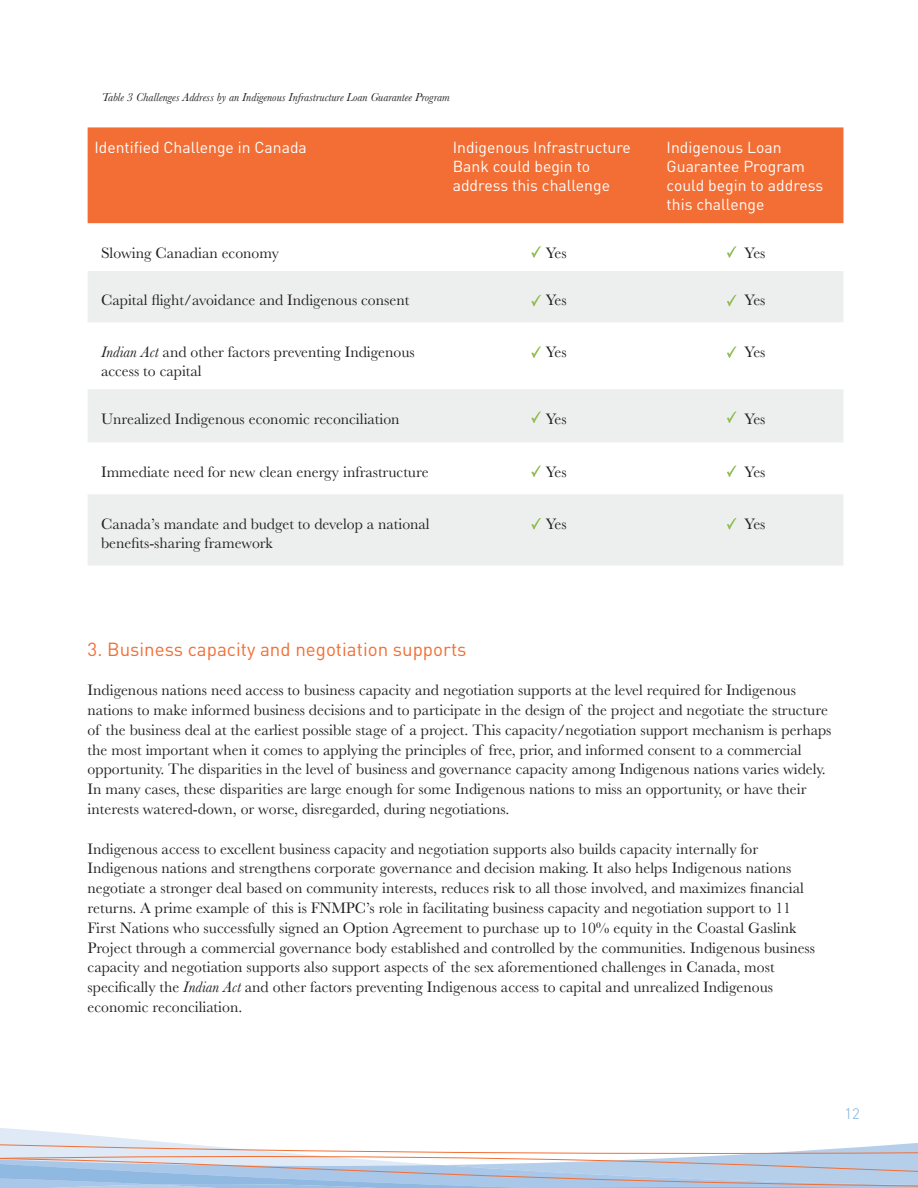
<style>
.page{position:relative;width:918px;height:1188px;background:#fff}
.page>*{position:absolute;margin:0;border:0;box-sizing:border-box;transform-origin:0 0}
.t1{font:18.75px "DINOT";color:#f26e34}
.t2{font:15.75px/19.8px "Baskerville";color:#231f20}
.t3{font:15.75px/18.9px "DINOT";color:#fff}
.t4{font:300 15px "DINOT";color:#79aede}
.t5{font:italic 12px "Baskerville";color:#231f20}
.s1{font-style:italic}
</style>
<div class="page">
<svg style="left:0;top:1128px;width:918px;height:60px"></svg>
<div style="left:88px;top:127px;width:755px;height:96px;background:#f26e34"></div>
<svg style="left:88px;top:271px;width:755px;height:295px;fill:#edefee"></svg>
<svg style="left:531px;top:246px;width:10px;height:12px"></svg>
<svg style="left:727px;top:246px;width:10px;height:12px"></svg>
<svg style="left:531px;top:295px;width:10px;height:12px"></svg>
<svg style="left:727px;top:295px;width:10px;height:12px"></svg>
<svg style="left:531px;top:346px;width:10px;height:12px"></svg>
<svg style="left:727px;top:346px;width:10px;height:12px"></svg>
<svg style="left:531px;top:411px;width:10px;height:12px"></svg>
<svg style="left:727px;top:411px;width:10px;height:12px"></svg>
<svg style="left:531px;top:465px;width:10px;height:12px"></svg>
<svg style="left:727px;top:465px;width:10px;height:12px"></svg>
<svg style="left:531px;top:518px;width:10px;height:12px"></svg>
<svg style="left:727px;top:518px;width:10px;height:12px"></svg>
<p class="t5" style="left:102px;top:89px;width:350px">Table 3 Challenges Address by an Indigenous Infrastructure Loan Guarantee Program</p>
<p class="t3" style="left:94px;top:138px;width:214px">Identified Challenge in Canada</p>
<p class="t3" style="left:453px;top:138px;width:180px">Indigenous Infrastructure<br>Bank could begin to address this challenge</p>
<p class="t3" style="left:667px;top:138px;width:158px">Indigenous Loan<br>Guarantee Program could begin to address this challenge</p>
<p class="t2" style="left:101px;top:243px;width:179px">Slowing Canadian economy</p>
<p class="t2" style="left:546px;top:243px;width:22px">Yes</p>
<p class="t2" style="left:745px;top:243px;width:22px">Yes</p>
<p class="t2" style="left:101px;top:291px;width:310px">Capital flight/avoidance and Indigenous consent</p>
<p class="t2" style="left:546px;top:291px;width:22px">Yes</p>
<p class="t2" style="left:745px;top:291px;width:22px">Yes</p>
<p class="t2" style="left:101px;top:342px;width:315px;line-height:18.9px"><span class="s1">Indian Act</span> and other factors preventing Indigenous access to capital</p>
<p class="t2" style="left:546px;top:342px;width:22px">Yes</p>
<p class="t2" style="left:745px;top:342px;width:22px">Yes</p>
<p class="t2" style="left:101px;top:409px;width:300px">Unrealized Indigenous economic reconciliation</p>
<p class="t2" style="left:546px;top:409px;width:22px">Yes</p>
<p class="t2" style="left:745px;top:409px;width:22px">Yes</p>
<p class="t2" style="left:101px;top:462px;width:329px">Immediate need for new clean energy infrastructure</p>
<p class="t2" style="left:546px;top:462px;width:22px">Yes</p>
<p class="t2" style="left:745px;top:462px;width:22px">Yes</p>
<p class="t2" style="left:101px;top:514px;width:330px;line-height:18.9px">Canada’s mandate and budget to develop a national benefits-sharing framework</p>
<p class="t2" style="left:546px;top:514px;width:22px">Yes</p>
<p class="t2" style="left:745px;top:514px;width:22px">Yes</p>
<p class="t1" style="left:88px;top:637px;width:380px">3. Business capacity and negotiation supports</p>
<p class="t2" style="left:88px;top:680px;width:745px">Indigenous nations need access to business capacity and negotiation supports at the level required for Indigenous nations to make informed business decisions and to participate in the design of the project and negotiate the structure of the business deal at the earliest possible stage of a project. This capacity/negotiation support mechanism is perhaps the most important when it comes to applying the principles of free, prior, and informed consent to a commercial opportunity. The disparities in the level of business and governance capacity among Indigenous nations varies widely.<br>In many cases, these disparities are large enough for some Indigenous nations to miss an opportunity, or have their interests watered-down, or worse, disregarded, during negotiations.</p>
<p class="t2" style="left:88px;top:839px;width:729px">Indigenous access to excellent business capacity and negotiation supports also builds capacity internally for Indigenous nations and strengthens corporate governance and decision making. It also helps Indigenous nations negotiate a stronger deal based on community interests, reduces risk to all those involved, and maximizes financial returns. A prime example of this is FNMPC’s role in facilitating business capacity and negotiation support to 11<br>First Nations who successfully signed an Option Agreement to purchase up to 10% equity in the Coastal Gaslink Project through a commercial governance body established and controlled by the communities. Indigenous business capacity and negotiation supports also support aspects of the sex aforementioned challenges in Canada, most specifically the <span class="s1">Indian Act</span> and other factors preventing Indigenous access to capital and unrealized Indigenous economic reconciliation.</p>
<p class="t4" style="left:844px;top:1105px;width:17px">12</p>
</div>
